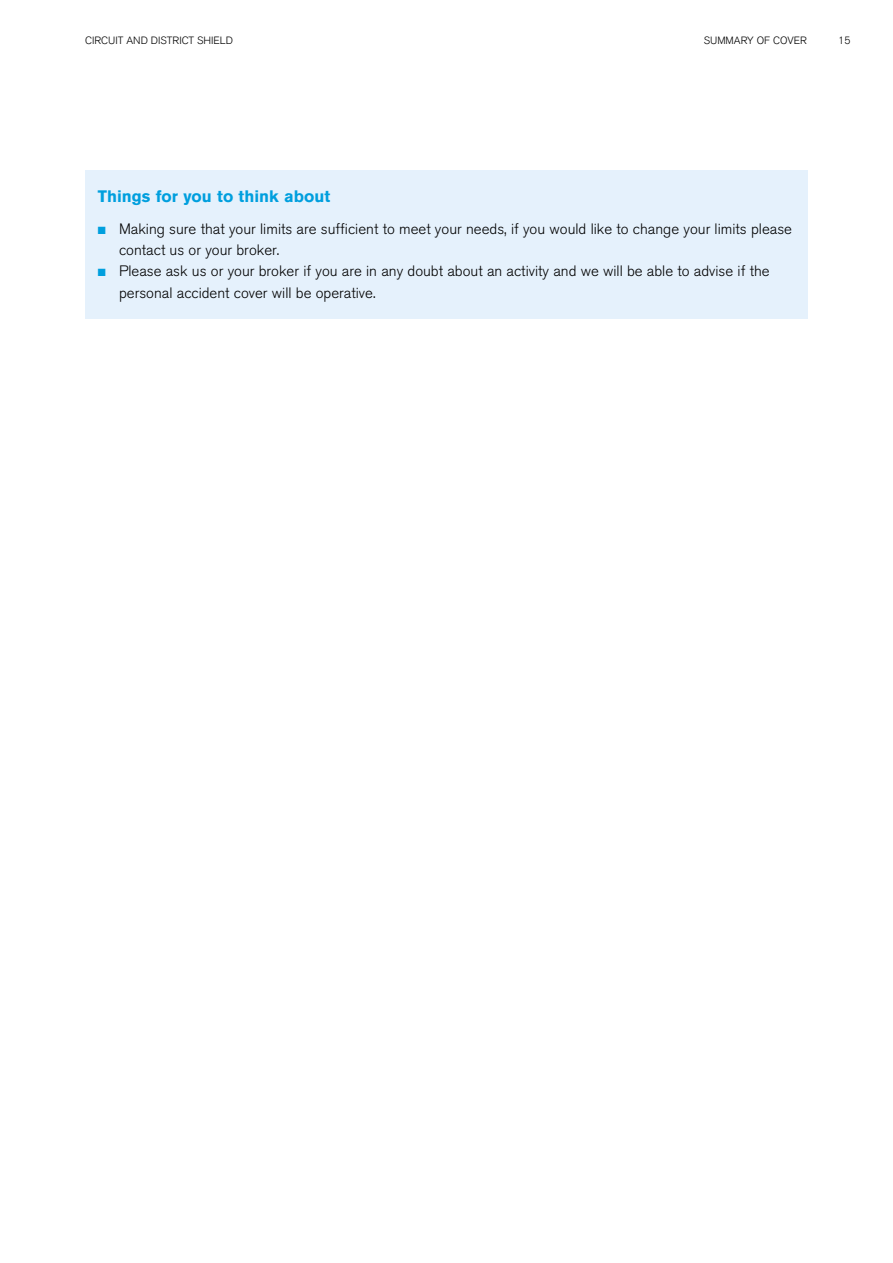
<style>
.page{position:relative;width:893px;height:1263px;background:#fff}
.page>*{position:absolute;margin:0;border:0;box-sizing:border-box;transform-origin:0 0}
.t1{font:700 16.5px "Akzidenz Grotesk BQ";color:#009fde}
.t2{font:300 15px/21.3px "Akzidenz Grotesk BQ";color:#000}
.t3{font:300 10.5px "Akzidenz Grotesk BQ";color:#000}
.s1{color:#009fde}
</style>
<div class="page">
<div style="left:85px;top:170px;width:723px;height:149px;background:#e5f1fc"></div>
<p class="t3" style="left:85px;top:34px;width:149px">CIRCUIT AND DISTRICT SHIELD</p>
<p class="t3" style="left:704px;top:34px;width:105px">SUMMARY OF COVER</p>
<p class="t3" style="left:838px;top:34px;width:14px">15</p>
<p class="t1" style="left:98px;top:187px;width:234px">Things for you to think about</p>
<p class="t2" style="left:119px;top:218px;width:674px;text-indent:-21px"><span class="s1">■</span> Making sure that your limits are sufficient to meet your needs, if you would like to change your limits please contact us or your broker.</p>
<p class="t2" style="left:119px;top:261px;width:652px;text-indent:-21px"><span class="s1">■</span> Please ask us or your broker if you are in any doubt about an activity and we will be able to advise if the personal accident cover will be operative.</p>
</div>
